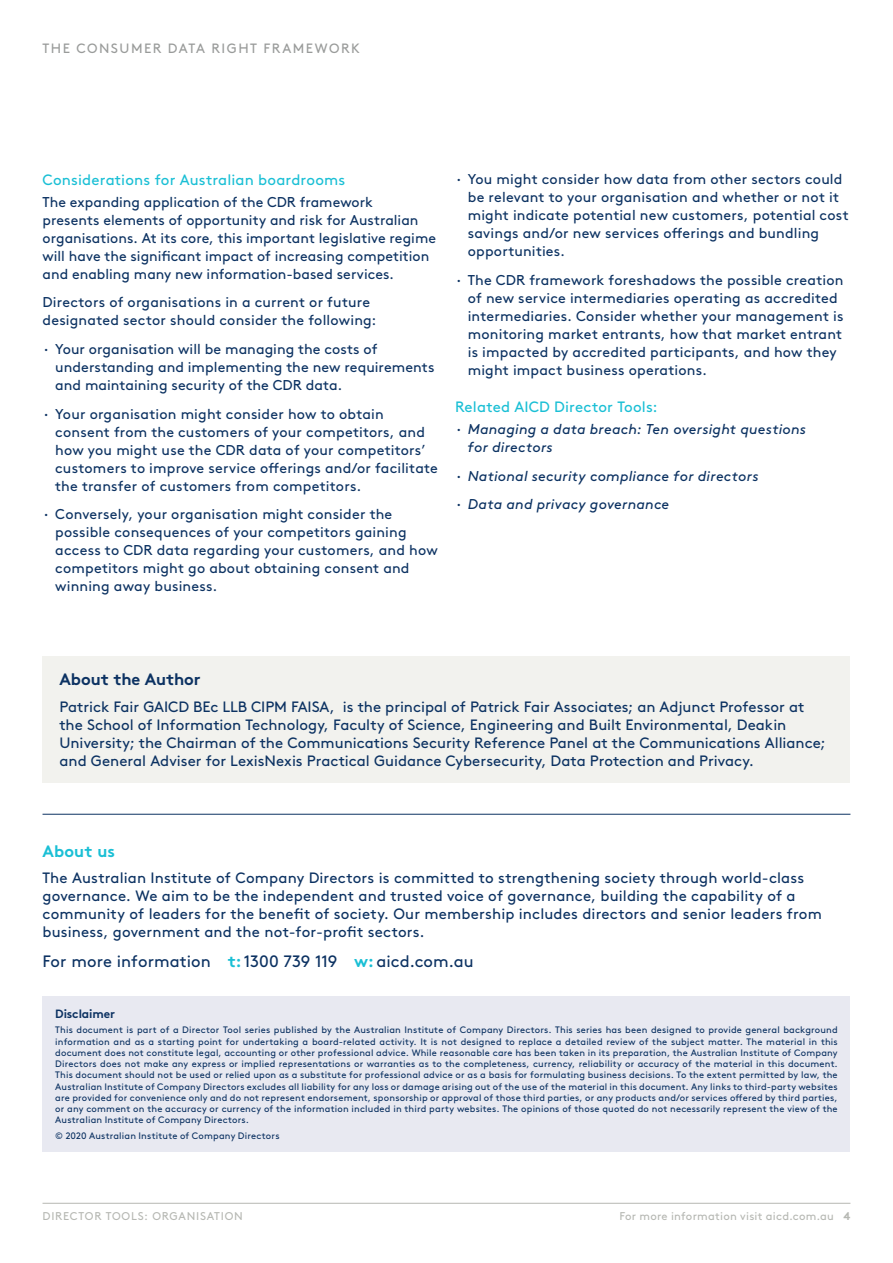
<style>
.page{position:relative;width:893px;height:1263px;background:#fff}
.page>*{position:absolute;margin:0;border:0;box-sizing:border-box;transform-origin:0 0}
.t1{font:16.5px "Brown Std";letter-spacing:.005em;color:#0c3262}
.t2{font:700 16.5px "Brown Std";color:#0c3262}
.t3{font:700 16.5px "Brown Std";letter-spacing:.01em;color:#1abfd5}
.t4{font:15px/18px "Brown Std";letter-spacing:.005em;color:#0c3262}
.t5{font:15px "Brown Std";letter-spacing:.01em;color:#1abfd5}
.t6{font:14.25px/18px "Brown Std";letter-spacing:.01em;color:#0c3262}
.t7{font:italic 14.25px/18px "Brown Std";letter-spacing:.015em;color:#0c3262}
.t8{font:13.5px "Brown Std";letter-spacing:.11em;color:#999b9a}
.t9{font:700 12px "Brown Std";letter-spacing:-.01em;color:#0c3262}
.t10{font:11.25px "Brown Std";letter-spacing:.025em;color:#b6b8b3}
.t11{font:11.25px "Brown Std";letter-spacing:.065em;color:#b6b8b3}
.t12{font:9.3px/11.2px "Brown Std";letter-spacing:.02em;color:#0c3262;text-align:justify}
.s1{font-family:"Foundry Form Sans"}
.s2{font-family:"Foundry Form Sans";font-style:normal}
.s3{font-weight:700;color:#1abfd5}
.s4{font-weight:700}
</style>
<div class="page">
<hr style="left:43px;top:1203px;width:807px;height:1px;background:#b6b8b3">
<div style="left:43px;top:996px;width:807px;height:155px;background:#e8e9f1"></div>
<hr style="left:43px;top:814px;width:807px;height:1px;background:#0c3262">
<div style="left:43px;top:656px;width:807px;height:127px;background:#f2f2ee"></div>
<p class="t8" style="left:43px;top:40px;width:319px">THE CONSUMER DATA RIGHT FRAMEWORK</p>
<p class="t5" style="left:43px;top:171px;width:304px">Considerations for Australian boardrooms</p>
<p class="t6" style="left:43px;top:193px;width:395px">The expanding application of the CDR framework<br>presents elements of opportunity and risk for Australian organisations. At its core, this important legislative regime will have the significant impact of increasing competition and enabling many new information-based services.</p>
<p class="t6" style="left:43px;top:294px;width:335px">Directors of organisations in a current or future designated sector should consider the following:</p>
<p class="t6" style="left:55px;top:340px;width:381px;text-indent:-13px"><span class="s1">•</span> Your organisation will be managing the costs of understanding and implementing the new requirements and maintaining security of the CDR data.</p>
<p class="t6" style="left:55px;top:405px;width:384px;text-indent:-13px"><span class="s1">•</span> Your organisation might consider how to obtain consent from the customers of your competitors, and how you might use the CDR data of your competitors’ customers to improve service offerings and/or facilitate the transfer of customers from competitors.</p>
<p class="t6" style="left:55px;top:505px;width:384px;text-indent:-13px"><span class="s1">•</span> Conversely, your organisation might consider the possible consequences of your competitors gaining access to CDR data regarding your customers, and how competitors might go about obtaining consent and winning away business.</p>
<p class="t6" style="left:468px;top:170px;width:382px;text-indent:-13px"><span class="s1">•</span> You might consider how data from other sectors could be relevant to your organisation and whether or not it might indicate potential new customers, potential cost savings and/or new services offerings and bundling opportunities.</p>
<p class="t6" style="left:468px;top:271px;width:377px;text-indent:-13px"><span class="s1">•</span> The CDR framework foreshadows the possible creation of new service intermediaries operating as accredited intermediaries. Consider whether your management is monitoring market entrants, how that market entrant is impacted by accredited participants, and how they might impact business operations.</p>
<p class="t5" style="left:455px;top:398px;width:204px">Related AICD Director Tools:</p>
<p class="t7" style="left:468px;top:420px;width:340px;text-indent:-13px"><span class="s2">•</span> Managing a data breach: Ten oversight questions for directors</p>
<p class="t7" style="left:455px;top:467px;width:305px"><span class="s2">•</span> National security compliance for directors</p>
<p class="t7" style="left:455px;top:495px;width:216px"><span class="s2">•</span> Data and privacy governance</p>
<p class="t2" style="left:60px;top:669px;width:143px">About the Author</p>
<p class="t4" style="left:60px;top:698px;width:768px">Patrick Fair GAICD BEc LLB CIPM FAISA, is the principal of Patrick Fair Associates; an Adjunct Professor at the School of Information Technology, Faculty of Science, Engineering and Built Environmental, Deakin University; the Chairman of the Communications Security Reference Panel at the Communications Alliance; and General Adviser for LexisNexis Practical Guidance Cybersecurity, Data Protection and Privacy.</p>
<p class="t3" style="left:43px;top:841px;width:74px">About us</p>
<p class="t4" style="left:43px;top:869px;width:781px">The Australian Institute of Company Directors is committed to strengthening society through world-class governance. We aim to be the independent and trusted voice of governance, building the capability of a community of leaders for the benefit of society. Our membership includes directors and senior leaders from business, government and the not-for-profit sectors.</p>
<p class="t1" style="left:43px;top:952px;width:433px">For more information <span class="s3">t:</span> 1300 739 119 <span class="s3">w:</span>aicd.com.au</p>
<p class="t9" style="left:55px;top:1006px;width:61px">Disclaimer</p>
<p class="t12" style="left:55px;top:1024px;width:784px">This document is part of a Director Tool series published by the Australian Institute of Company Directors. This series has been designed to provide general background information and as a starting point for undertaking a board-related activity. It is not designed to replace a detailed review of the subject matter. The material in this document does not constitute legal, accounting or other professional advice. While reasonable care has been taken in its preparation, the Australian Institute of Company Directors does not make any express or implied representations or warranties as to the completeness, currency, reliability or accuracy of the material in this document.<br>This document should not be used or relied upon as a substitute for professional advice or as a basis for formulating business decisions. To the extent permitted by law, the Australian Institute of Company Directors excludes all liability for any loss or damage arising out of the use of the material in this document. Any links to third-party websites are provided for convenience only and do not represent endorsement, sponsorship or approval of those third parties, or any products and/or services offered by third parties, or any comment on the accuracy or currency of the information included in third party websites. The opinions of those quoted do not necessarily represent the view of the Australian Institute of Company Directors.</p>
<p class="t12" style="left:55px;top:1130px;width:226px">© 2020 Australian Institute of Company Directors</p>
<p class="t11" style="left:43px;top:1210px;width:202px">DIRECTOR TOOLS: ORGANISATION</p>
<p class="t10" style="left:619px;top:1210px;width:233px">For more information visit aicd.com.au <span class="s4">4</span></p>
</div>
